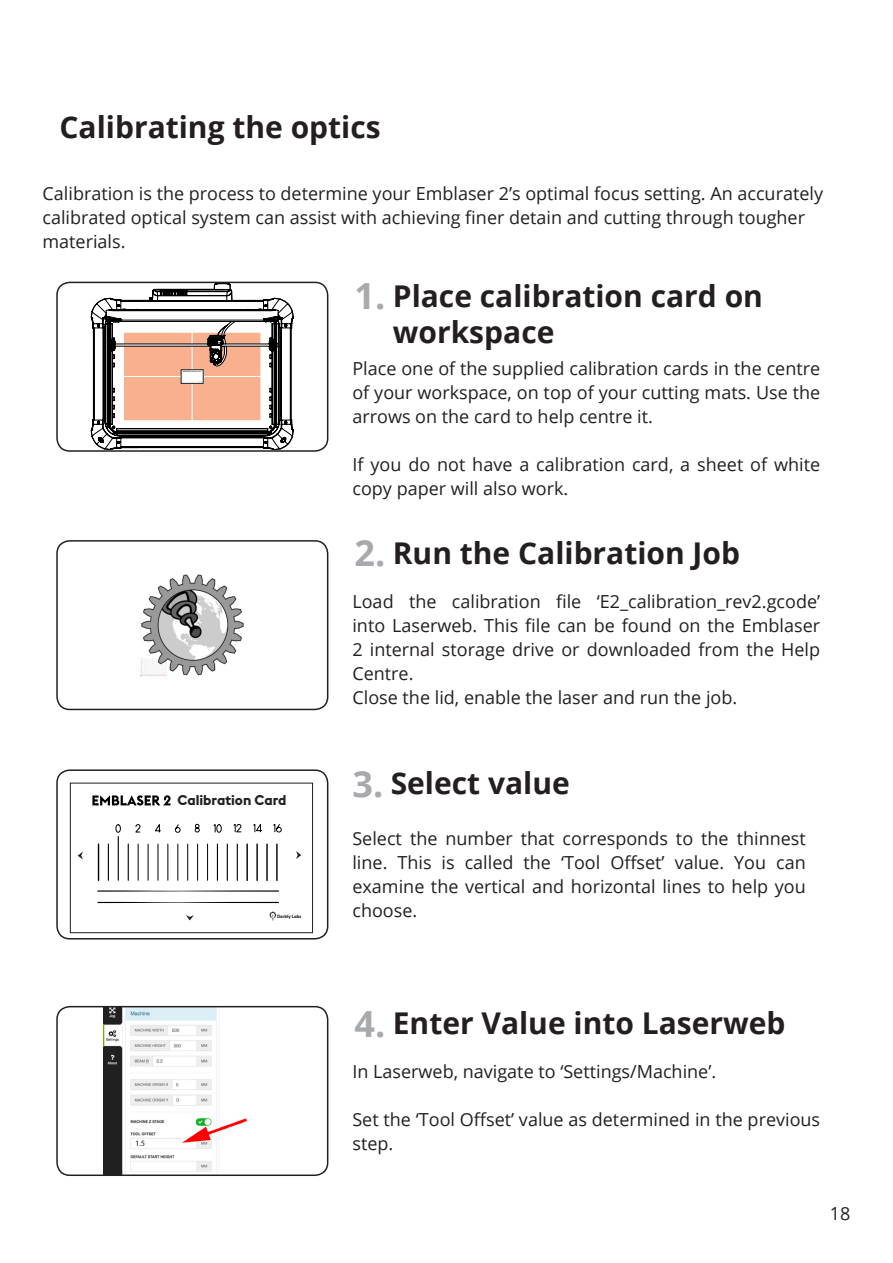
<style>
.page{position:relative;width:893px;height:1263px;background:#fff}
.page>*{position:absolute;margin:0;border:0;box-sizing:border-box;transform-origin:0 0}
.Step_number{font:700 36px "Open Sans";color:#a8a9ad}
.Step_title{font:700 30px/36px "Open Sans";color:#231f20}
.Subtitle{font:700 30px "Open Sans";color:#231f20}
.Normal_text_-_justif{font:18px/24px "Open Sans";color:#231f20;text-align:justify}
.Normal_text{font:18px/24px "Open Sans";color:#231f20}
.t1{font:700 13.95px "Euclid BP";color:#231f20}
.t2{font:700 4.65px "Euclid BP";letter-spacing:-.01em;color:#231f20}
</style>
<div class="page">
<svg style="left:90px;top:285px;width:204px;height:164px"></svg>
<div style="left:56px;top:282px;width:272px;height:170px;border:2px solid #231f20;border-radius:13px"></div>
<img style="left:140px;top:574px;width:104px;height:103px">
<div style="left:56px;top:540px;width:272px;height:170px;border:2px solid #231f20;border-radius:13px"></div>
<img style="left:104px;top:1009px;width:143px;height:164px">
<div style="left:56px;top:1006px;width:272px;height:170px;border:2px solid #231f20;border-radius:13px"></div>
<div style="left:70px;top:783px;width:243px;height:150px;border:1px solid #231f20"></div>
<svg style="left:269px;top:912px;width:7px;height:9px"></svg>
<svg style="left:78px;top:852px;width:5px;height:8px"></svg>
<svg style="left:92px;top:795px;width:79px;height:10px"></svg>
<svg style="left:186px;top:915px;width:8px;height:5px"></svg>
<svg style="left:296px;top:851px;width:5px;height:8px"></svg>
<hr style="left:276px;top:844px;width:2px;height:36px;background:#000">
<hr style="left:266px;top:844px;width:2px;height:36px;background:#000">
<hr style="left:256px;top:844px;width:2px;height:36px;background:#000">
<hr style="left:246px;top:844px;width:2px;height:36px;background:#000">
<hr style="left:237px;top:844px;width:1px;height:36px;background:#000">
<hr style="left:227px;top:844px;width:1px;height:36px;background:#000">
<hr style="left:217px;top:844px;width:1px;height:36px;background:#000">
<hr style="left:207px;top:844px;width:1px;height:36px;background:#000">
<hr style="left:197px;top:844px;width:1px;height:36px;background:#000">
<hr style="left:187px;top:844px;width:1px;height:36px;background:#000">
<hr style="left:178px;top:844px;width:1px;height:36px;background:#000">
<hr style="left:168px;top:844px;width:1px;height:36px;background:#000">
<hr style="left:158px;top:844px;width:1px;height:36px;background:#000">
<hr style="left:148px;top:844px;width:1px;height:36px;background:#000">
<hr style="left:138px;top:844px;width:1px;height:36px;background:#000">
<hr style="left:128px;top:844px;width:1px;height:36px;background:#000">
<hr style="left:118px;top:836px;width:1px;height:44px;background:#000">
<hr style="left:108px;top:844px;width:1px;height:36px;background:#000">
<hr style="left:98px;top:844px;width:1px;height:36px;background:#000">
<svg style="left:116px;top:824px;width:5px;height:8px"></svg>
<svg style="left:175px;top:824px;width:5px;height:8px"></svg>
<svg style="left:135px;top:824px;width:5px;height:8px"></svg>
<svg style="left:155px;top:824px;width:6px;height:8px"></svg>
<svg style="left:195px;top:824px;width:4px;height:8px"></svg>
<svg style="left:214px;top:824px;width:8px;height:8px"></svg>
<svg style="left:273px;top:824px;width:8px;height:8px"></svg>
<svg style="left:234px;top:824px;width:7px;height:8px"></svg>
<svg style="left:253px;top:824px;width:9px;height:8px"></svg>
<svg style="left:97px;top:890px;width:182px;height:2px"></svg>
<svg style="left:97px;top:902px;width:182px;height:1px"></svg>
<div style="left:56px;top:769px;width:272px;height:170px;border:2px solid #231f20;border-radius:13px"></div>
<p class="Subtitle" style="left:60px;top:106px;width:323px">Calibrating the optics</p>
<p class="Normal_text" style="left:43px;top:181px;width:782px">Calibration is the process to determine your Emblaser 2’s optimal focus setting. An accurately calibrated optical system can assist with achieving finer detain and cutting through tougher materials.</p>
<p class="Step_title" style="left:393px;top:277px;width:372px">Place calibration card on workspace</p>
<p class="Normal_text_-_justif" style="left:352px;top:356px;width:469px">Place one of the supplied calibration cards in the centre of your workspace, on top of your cutting mats. Use the arrows on the card to help centre it.</p>
<p class="Normal_text_-_justif" style="left:352px;top:452px;width:469px">If you do not have a calibration card, a sheet of white copy paper will also work.</p>
<p class="Step_number" style="left:355px;top:271px;width:32px">1.</p>
<p class="t1" style="left:178px;top:792px;width:110px">Calibration Card</p>
<p class="t2" style="left:277px;top:913px;width:26px">Darkly Labs</p>
<p class="Step_number" style="left:355px;top:528px;width:32px">2.</p>
<p class="Step_title" style="left:393px;top:534px;width:349px">Run the Calibration Job</p>
<p class="Normal_text_-_justif" style="left:352px;top:588px;width:469px">Load the calibration file ‘E2_calibration_rev2.gcode’ into Laserweb. This file can be found on the Emblaser 2 internal storage drive or downloaded from the Help Centre.</p>
<p class="Normal_text_-_justif" style="left:352px;top:684px;width:386px">Close the lid, enable the laser and run the job.</p>
<p class="Step_number" style="left:352px;top:758px;width:32px">3.</p>
<p class="Step_title" style="left:391px;top:765px;width:181px">Select value</p>
<p class="Normal_text_-_justif" style="left:352px;top:825px;width:455px">Select the number that corresponds to the thinnest line. This is called the ‘Tool Offset’ value. You can examine the vertical and horizontal lines to help you choose.</p>
<p class="Step_number" style="left:355px;top:998px;width:32px">4.</p>
<p class="Step_title" style="left:393px;top:1004px;width:394px">Enter Value into Laserweb</p>
<p class="Normal_text_-_justif" style="left:352px;top:1059px;width:365px">In Laserweb, navigate to ‘Settings/Machine’.</p>
<p class="Normal_text_-_justif" style="left:352px;top:1107px;width:469px">Set the ‘Tool Offset’ value as determined in the previous step.</p>
<p class="Normal_text" style="left:830px;top:1201px;width:22px">18</p>
</div>
